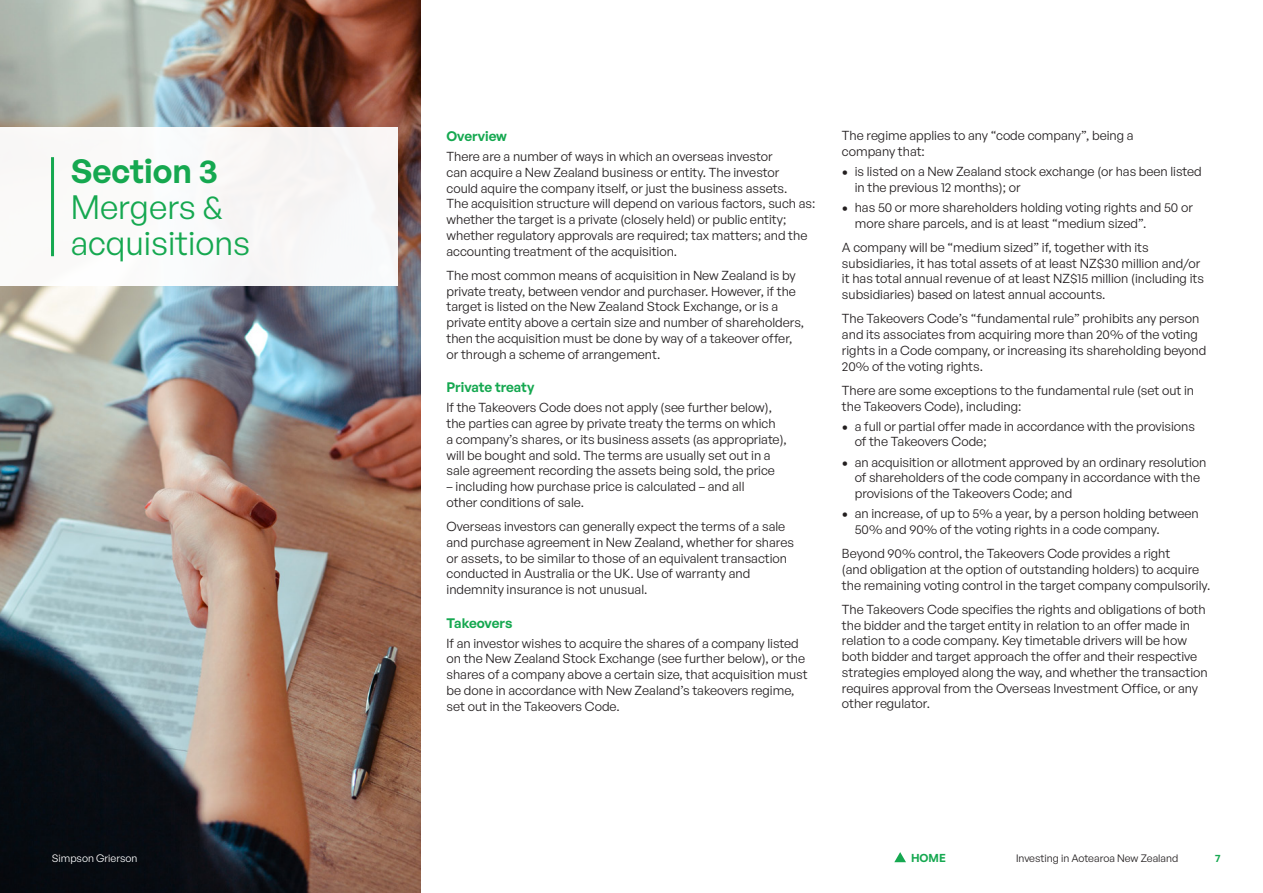
<style>
.page{position:relative;width:1263px;height:893px;background:#fff}
.page>*{position:absolute;margin:0;border:0;box-sizing:border-box;transform-origin:0 0}
.Section_Sub-titles{font:33px/36px "General Sans";color:#15a850}
.Section_Titles{font:600 33px "General Sans";color:#15a850}
.Body_Titles_-_Green{font:600 13.5px "General Sans";color:#15a850}
.Body_Copy{font:12.75px/15.8px "General Sans";color:#231f20}
.Bullet_Points_-_AY{font:12.75px/15.8px "General Sans";color:#231f20}
.t1{font:600 11.25px "General Sans";color:#15a850}
.t2{font:10.5px "General Sans";color:#231f20}
.Main_body_copy{font:10.5px "General Sans";color:#fff}
.t3{font:600 10.5px "General Sans";color:#15a850}
.s1{font-weight:600}
</style>
<div class="page">
<img style="left:0;top:0;width:421px;height:893px">
<div style="left:0;top:128px;width:398px;height:158px;background:#f9f9f8"></div>
<hr style="left:51px;top:157px;width:3px;height:99px;background:#15a850">
<svg style="left:894px;top:852px;width:12px;height:10px"></svg>
<p class="Section_Titles" style="left:71px;top:150px;width:149px">Section 3</p>
<p class="Section_Sub-titles" style="left:71px;top:188px;width:181px">Mergers &amp; acquisitions</p>
<p class="Body_Titles_-_Green" style="left:446px;top:128px;width:62px">Overview</p>
<p class="Body_Copy" style="left:446px;top:148px;width:370px">There are a number of ways in which an overseas investor<br>can acquire a New Zealand business or entity. The investor<br>could aquire the company itself, or just the business assets.<br>The acquisition structure will depend on various factors, such as: whether the target is a private (closely held) or public entity; whether regulatory approvals are required; tax matters; and the accounting treatment of the acquisition.</p>
<p class="Body_Copy" style="left:446px;top:267px;width:359px">The most common means of acquisition in New Zealand is by private treaty, between vendor and purchaser. However, if the target is listed on the New Zealand Stock Exchange, or is a private entity above a certain size and number of shareholders, then the acquisition must be done by way of a takeover offer, or through a scheme of arrangement.</p>
<p class="Body_Titles_-_Green" style="left:446px;top:379px;width:89px">Private treaty</p>
<p class="Body_Copy" style="left:446px;top:399px;width:342px">If the Takeovers Code does not apply (see further below), the parties can agree by private treaty the terms on which<br>a company’s shares, or its business assets (as appropriate), will be bought and sold. The terms are usually set out in a sale agreement recording the assets being sold, the price</p>
<p class="Body_Copy" style="left:446px;top:478px;width:300px">– including how purchase price is calculated – and all other conditions of sale.</p>
<p class="Body_Copy" style="left:446px;top:518px;width:349px">Overseas investors can generally expect the terms of a sale and purchase agreement in New Zealand, whether for shares or assets, to be similar to those of an equivalent transaction conducted in Australia or the UK. Use of warranty and indemnity insurance is not unusual.</p>
<p class="Body_Titles_-_Green" style="left:446px;top:614px;width:67px">Takeovers</p>
<p class="Body_Copy" style="left:446px;top:635px;width:362px">If an investor wishes to acquire the shares of a company listed on the New Zealand Stock Exchange (see further below), or the shares of a company above a certain size, that acquisition must be done in accordance with New Zealand’s takeovers regime, set out in the Takeovers Code.</p>
<p class="Body_Copy" style="left:842px;top:128px;width:293px">The regime applies to any “code company”, being a company that:</p>
<p class="Bullet_Points_-_AY" style="left:855px;top:163px;width:349px;text-indent:-13px"><span class="s1">•</span> is listed on a New Zealand stock exchange (or has been listed in the previous 12 months); or</p>
<p class="Bullet_Points_-_AY" style="left:855px;top:199px;width:340px;text-indent:-13px"><span class="s1">•</span> has 50 or more shareholders holding voting rights and 50 or more share parcels, and is at least “medium sized”.</p>
<p class="Body_Copy" style="left:842px;top:239px;width:363px">A company will be “medium sized” if, together with its subsidiaries, it has total assets of at least NZ$30 million and/or it has total annual revenue of at least NZ$15 million (including its subsidiaries) based on latest annual accounts.</p>
<p class="Body_Copy" style="left:842px;top:311px;width:366px">The Takeovers Code’s “fundamental rule” prohibits any person and its associates from acquiring more than 20% of the voting rights in a Code company, or increasing its shareholding beyond 20% of the voting rights.</p>
<p class="Body_Copy" style="left:842px;top:382px;width:354px">There are some exceptions to the fundamental rule (set out in the Takeovers Code), including:</p>
<p class="Bullet_Points_-_AY" style="left:855px;top:418px;width:342px;text-indent:-13px"><span class="s1">•</span> a full or partial offer made in accordance with the provisions of the Takeovers Code;</p>
<p class="Bullet_Points_-_AY" style="left:855px;top:454px;width:353px;text-indent:-13px"><span class="s1">•</span> an acquisition or allotment approved by an ordinary resolution of shareholders of the code company in accordance with the provisions of the Takeovers Code; and</p>
<p class="Bullet_Points_-_AY" style="left:855px;top:505px;width:345px;text-indent:-13px"><span class="s1">•</span> an increase, of up to 5% a year, by a person holding between<br>50% and 90% of the voting rights in a code company.</p>
<p class="Body_Copy" style="left:842px;top:545px;width:370px">Beyond 90% control, the Takeovers Code provides a right<br>(and obligation at the option of outstanding holders) to acquire the remaining voting control in the target company compulsorily.</p>
<p class="Body_Copy" style="left:842px;top:601px;width:367px">The Takeovers Code specifies the rights and obligations of both the bidder and the target entity in relation to an offer made in relation to a code company. Key timetable drivers will be how both bidder and target approach the offer and their respective strategies employed along the way, and whether the transaction requires approval from the Overseas Investment Office, or any other regulator.</p>
<p class="Main_body_copy" style="left:52px;top:852px;width:87px">Simpson Grierson</p>
<p class="t1" style="left:911px;top:851px;width:36px">HOME</p>
<p class="t2" style="left:1016px;top:852px;width:164px">Investing in Aotearoa New Zealand</p>
<p class="t3" style="left:1215px;top:852px;width:7px">7</p>
</div>
